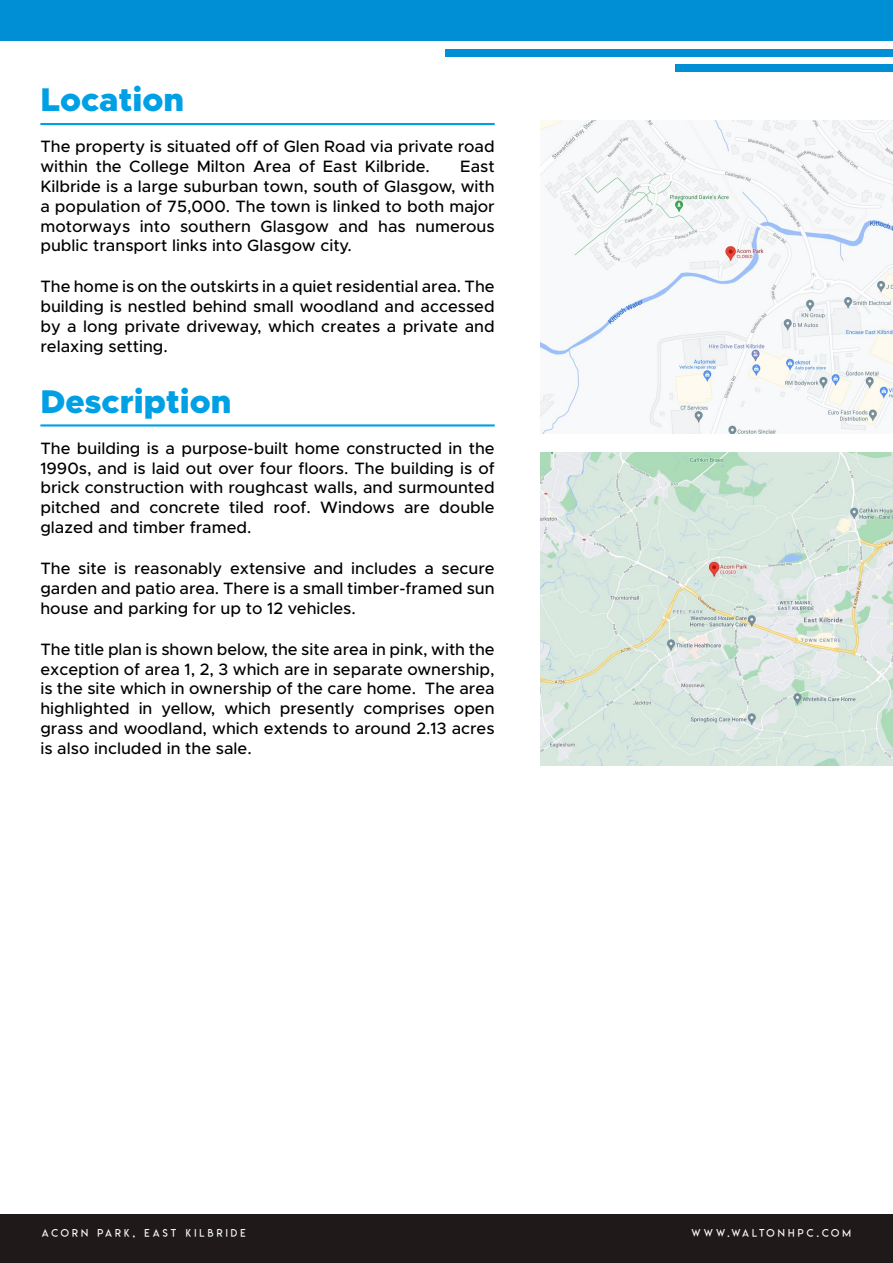
<style>
.page{position:relative;width:893px;height:1263px;background:#fff}
.page>*{position:absolute;margin:0;border:0;box-sizing:border-box;transform-origin:0 0}
.t1{font:900 33px "Metropolis";color:#00a0e5}
.t2{font:500 16.5px/19.8px "Metropolis";color:#000;text-align:justify}
.t3{font:10.5px "Lemon Milklight";letter-spacing:.3em;color:#fff}
</style>
<div class="page">
<div style="left:0;top:0;width:893px;height:40px;background:#008fd5"></div>
<hr style="left:40px;top:123px;width:455px;height:2px;background:#00a0e5">
<hr style="left:40px;top:424px;width:455px;height:2px;background:#00a0e5">
<div style="left:0;top:1214px;width:893px;height:49px;background:#1f191a"></div>
<div style="left:446px;top:49px;width:447px;height:7px;background:#008fd5"></div>
<div style="left:676px;top:65px;width:217px;height:7px;background:#008fd5"></div>
<img style="left:540px;top:120px;width:353px;height:313px">
<img style="left:540px;top:452px;width:353px;height:313px">
<h1 class="t1" style="left:40px;top:79px;width:145px">Location</h1>
<p class="t2" style="left:40px;top:137px;width:456px">The property is situated off of Glen Road via private road within the College Milton Area of East Kilbride.</p>
<p class="t2" style="left:40px;top:157px;width:456px;text-indent:420px">East Kilbride is a large suburban town, south of Glasgow, with a population of 75,000. The town is linked to both major motorways into southern Glasgow and has numerous public transport links into Glasgow city.</p>
<p class="t2" style="left:40px;top:277px;width:456px">The home is on the outskirts in a quiet residential area. The building is nestled behind small woodland and accessed by a long private driveway, which creates a private and relaxing setting.</p>
<h1 class="t1" style="left:40px;top:380px;width:193px">Description</h1>
<p class="t2" style="left:40px;top:438px;width:456px">The building is a purpose-built home constructed in the 1990s, and is laid out over four floors. The building is of brick construction with roughcast walls, and surmounted pitched and concrete tiled roof. Windows are double glazed and timber framed.</p>
<p class="t2" style="left:40px;top:558px;width:456px">The site is reasonably extensive and includes a secure garden and patio area. There is a small timber-framed sun house and parking for up to 12 vehicles.</p>
<p class="t2" style="left:40px;top:639px;width:456px">The title plan is shown below, the site area in pink, with the exception of area 1, 2, 3 which are in separate ownership, is the site which in ownership of the care home. The area highlighted in yellow, which presently comprises open grass and woodland, which extends to around 2.13 acres is also included in the sale.</p>
<p class="t3" style="left:42px;top:1227px;width:205px">ACORN PARK, EAST KILBRIDE</p>
<p class="t3" style="left:692px;top:1227px;width:161px">WWW.WALTONHPC.COM</p>
</div>
